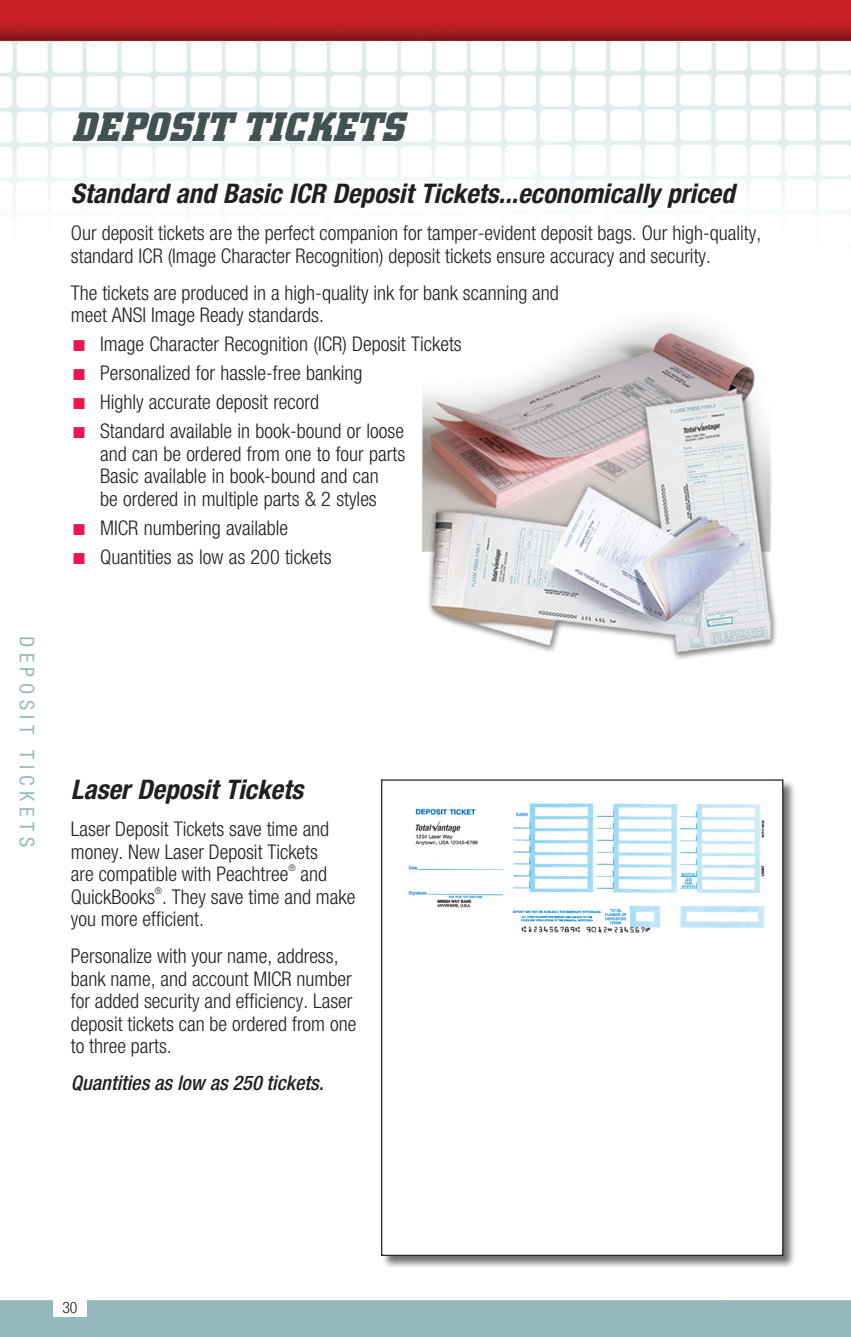
<style>
.page{position:relative;width:851px;height:1337px;background:#fff}
.page>*{position:absolute;margin:0;border:0;box-sizing:border-box;transform-origin:0 0}
.t1{font:italic 700 40.5px "City";letter-spacing:.02em;color:#425151}
.t2{font:italic 700 condensed 27px "Helvetica Neue";color:#231f20}
.t3{font:300 condensed 20.25px/22.5px "Helvetica Neue";color:#231f20}
.t4{font:italic 500 condensed 20.25px "Helvetica Neue";color:#231f20}
.t5{font:condensed 20.25px "Helvetica Neue";letter-spacing:.275em;color:#96baba}
.t6{font:300 condensed 15.75px "Helvetica Neue";color:#231f20}
.t7{font:300 condensed 9.22px "Helvetica Neue";color:#231f20}
.s1{color:#ed154e}
</style>
<div class="page">
<img style="left:0;top:40px;width:851px;height:176px">
<svg style="left:0;top:0;width:850px;height:40px;background:#b91e23"></svg>
<hr style="left:850px;top:0;width:1px;height:40px;background:#ed154e">
<hr style="left:850px;top:1300px;width:1px;height:36px;background:#ed154e">
<div style="left:381px;top:779px;width:415px;height:489px;background:#231f20;opacity:.65"></div>
<div style="left:381px;top:780px;width:401px;height:475px;background:#fff"></div>
<img style="left:408px;top:803px;width:357px;height:130px">
<img style="left:422px;top:319px;width:355px;height:340px">
<p class="t5" style="left:39px;top:635px;width:213px;rotate:90deg">Deposit Tickets</p>
<h1 class="t1" style="left:72px;top:105px;width:333px">DEPOSIT TICKETS</h1>
<h2 class="t2" style="left:71px;top:177px;width:665px">Standard and Basic ICR Deposit Tickets...economically priced</h2>
<p class="t3" style="left:71px;top:222px;width:691px">Our deposit tickets are the perfect companion for tamper-evident deposit bags. Our high-quality, standard ICR (Image Character Recognition) deposit tickets ensure accuracy and security.</p>
<p class="t3" style="left:71px;top:281px;width:489px">The tickets are produced in a high-quality ink for bank scanning and meet ANSI Image Ready standards.</p>
<p class="t3" style="left:73px;top:333px;width:390px"><span class="s1">■</span> Image Character Recognition (ICR) Deposit Tickets</p>
<p class="t3" style="left:73px;top:362px;width:291px"><span class="s1">■</span> Personalized for hassle-free banking</p>
<p class="t3" style="left:73px;top:391px;width:247px"><span class="s1">■</span> Highly accurate deposit record</p>
<p class="t3" style="left:100px;top:420px;width:306px;text-indent:-27px"><span class="s1">■</span> Standard available in book-bound or loose and can be ordered from one to four parts Basic available in book-bound and can<br>be ordered in multiple parts &amp; 2 styles</p>
<p class="t3" style="left:73px;top:516px;width:216px"><span class="s1">■</span> MICR numbering available</p>
<p class="t3" style="left:73px;top:545px;width:260px"><span class="s1">■</span> Quantities as low as 200 tickets</p>
<h2 class="t2" style="left:71px;top:773px;width:234px">Laser Deposit Tickets</h2>
<p class="t3" style="left:71px;top:817px;width:260px">Laser Deposit Tickets save time and money. New Laser Deposit Tickets are compatible with Peachtree</p>
<p class="t7" style="left:288px;top:863px;width:9px">®</p>
<p class="t3" style="left:71px;top:862px;width:286px;text-indent:230px">and<br>QuickBooks . They save time and make</p>
<p class="t7" style="left:155px;top:885px;width:9px">®</p>
<p class="t3" style="left:71px;top:900px;width:269px;line-height:37.1px">you more efficient.<br>Personalize with your name, address,</p>
<p class="t3" style="left:71px;top:967px;width:287px">bank name, and account MICR number for added security and efficiency. Laser deposit tickets can be ordered from one to three parts.</p>
<p class="t4" style="left:71px;top:1071px;width:254px">Quantities as low as 250 tickets.</p>
<p class="t6" style="left:62px;top:1298px;width:17px">30</p>
</div>
